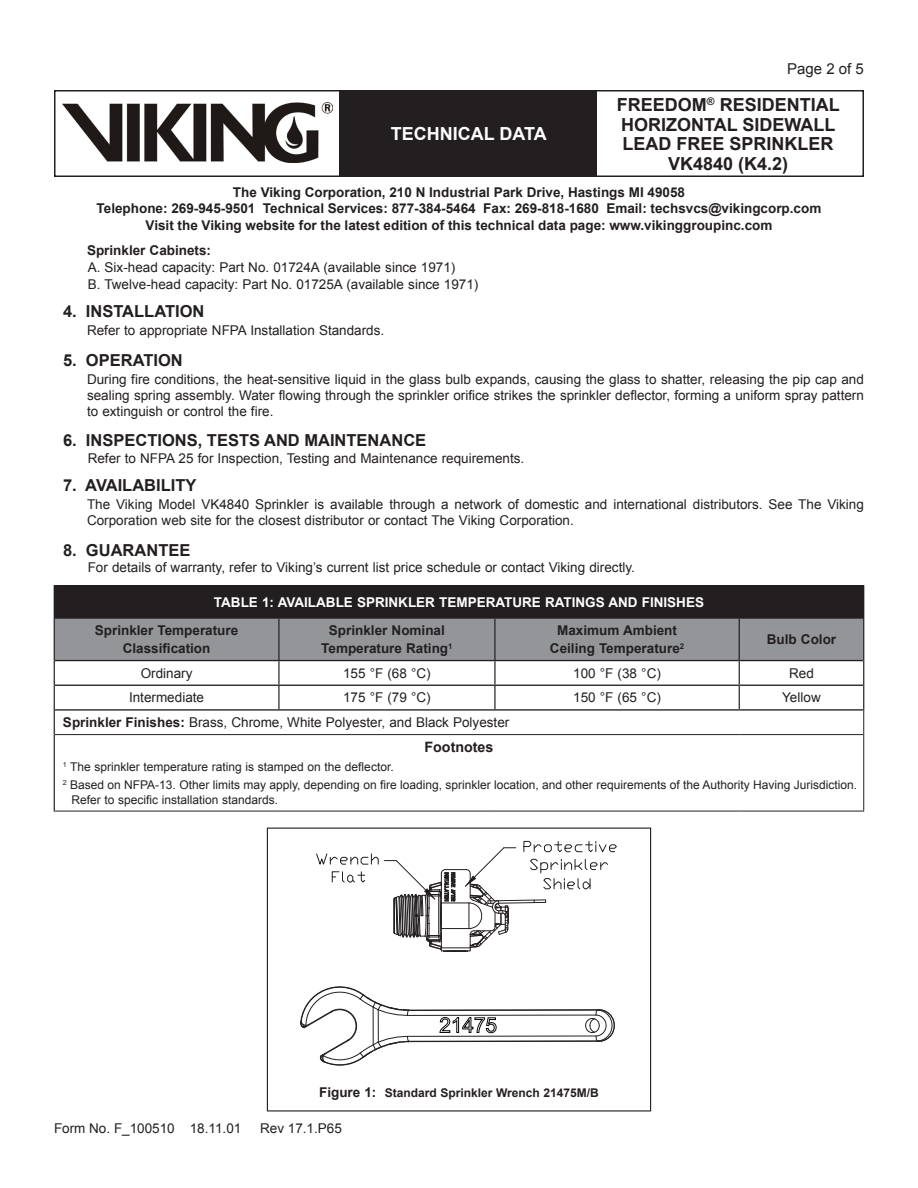
<style>
.page{position:relative;width:918px;height:1188px;background:#fff}
.page>*{position:absolute;margin:0;border:0;box-sizing:border-box;transform-origin:0 0}
.t1{font:700 18px/19.5px "Arial";color:#231f20;text-align:center}
.t2{font:700 18px "Arial";color:#fff}
.Heading{font:700 16.5px "Arial";color:#231f20}
.t3{font:15px "Arial";color:#231f20}
.Table_Text_Bold{font:700 14.25px "Arial";color:#231f20}
.Body_Text{font:13.5px/16.2px "Arial";color:#231f20;text-align:justify}
.Table_Text_Bold-2{font:700 13.5px/17.9px "Arial";color:#231f20;text-align:center}
.Technical_Data{font:13.5px "Arial";color:#231f20}
.Table_Text{font:13.5px "Arial";color:#231f20}
.Footnotes{font:13.5px "Arial";color:#231f20}
.Table_Text_Bold_Whit{font:700 13.5px "Arial";color:#fff}
.Body_Text-2{font:700 13.5px "Arial";color:#231f20}
.Footnotes-2{font:12px/15px "Arial";color:#231f20}
.Center_-_Bold{font:700 12px "Arial";color:#231f20}
.s1{font-weight:700}
.s2{font-size:13.5px}
</style>
<div class="page">
<div style="left:54px;top:90px;width:810px;height:87px;border:2px solid #231f20"></div>
<div style="left:340px;top:91px;width:257px;height:85px;background:#231f20"></div>
<img style="left:63px;top:102px;width:269px;height:60px">
<div style="left:54px;top:586px;width:810px;height:32px;background:#231f20"></div>
<hr style="left:54px;top:735px;width:1px;height:76px;background:#231f20">
<hr style="left:863px;top:735px;width:1px;height:76px;background:#231f20">
<hr style="left:54px;top:811px;width:225px;height:1px;background:#231f20">
<hr style="left:279px;top:811px;width:216px;height:1px;background:#231f20">
<hr style="left:495px;top:811px;width:244px;height:1px;background:#231f20">
<hr style="left:739px;top:811px;width:125px;height:1px;background:#231f20">
<hr style="left:54px;top:585px;width:225px;height:2px;background:#231f20">
<hr style="left:279px;top:585px;width:216px;height:2px;background:#231f20">
<hr style="left:495px;top:585px;width:244px;height:2px;background:#231f20">
<hr style="left:739px;top:585px;width:125px;height:2px;background:#231f20">
<svg style="left:54px;top:618px;width:810px;height:117px"></svg>
<div style="left:267px;top:828px;width:384px;height:284px;border:1px solid #231f20"></div>
<svg style="left:316px;top:841px;width:301px;height:111px"></svg>
<svg style="left:300px;top:986px;width:315px;height:80px"></svg>
<h1 class="t2" style="left:391px;top:121px;width:157px">TECHNICAL DATA</h1>
<p class="t3" style="left:787px;top:59px;width:78px">Page 2 of 5</p>
<h1 class="t1" style="left:617px;top:96px;width:224px">FREEDOM<sup>®</sup> RESIDENTIAL<br>HORIZONTAL SIDEWALL<br>LEAD FREE SPRINKLER<br>VK4840 (K4.2)</h1>
<p class="Table_Text_Bold-2" style="left:97px;top:185px;width:726px;line-height:16.2px">The Viking Corporation, 210 N Industrial Park Drive, Hastings MI 49058<br>Telephone: 269-945-9501 Technical Services: 877-384-5464 Fax: 269-818-1680 Email: techsvcs@vikingcorp.com<br>Visit the Viking website for the latest edition of this technical data page: www.vikinggroupinc.com</p>
<p class="Body_Text-2" style="left:87px;top:241px;width:126px">Sprinkler Cabinets:</p>
<p class="Technical_Data" style="left:88px;top:259px;width:369px">A. Six-head capacity: Part No. 01724A (available since 1971)</p>
<p class="Technical_Data" style="left:88px;top:275px;width:392px">B. Twelve-head capacity: Part No. 01725A (available since 1971)</p>
<p class="Heading" style="left:63px;top:301px;width:143px">4. INSTALLATION</p>
<p class="Body_Text" style="left:87px;top:323px;width:299px">Refer to appropriate NFPA Installation Standards.</p>
<p class="Heading" style="left:63px;top:349px;width:121px">5. OPERATION</p>
<p class="Body_Text" style="left:87px;top:371px;width:778px">During fire conditions, the heat-sensitive liquid in the glass bulb expands, causing the glass to shatter, releasing the pip cap and sealing spring assembly. Water flowing through the sprinkler orifice strikes the sprinkler deflector, forming a uniform spray pattern to extinguish or control the fire.</p>
<p class="Heading" style="left:63px;top:430px;width:365px">6. INSPECTIONS, TESTS AND MAINTENANCE</p>
<p class="Technical_Data" style="left:88px;top:449px;width:438px">Refer to NFPA 25 for Inspection, Testing and Maintenance requirements.</p>
<p class="Heading" style="left:63px;top:475px;width:135px">7. AVAILABILITY</p>
<p class="Body_Text" style="left:87px;top:496px;width:778px">The Viking Model VK4840 Sprinkler is available through a network of domestic and international distributors. See The Viking<br>Corporation web site for the closest distributor or contact The Viking Corporation.</p>
<p class="Heading" style="left:63px;top:539px;width:129px">8. GUARANTEE</p>
<p class="Technical_Data" style="left:88px;top:558px;width:549px">For details of warranty, refer to Viking’s current list price schedule or contact Viking directly.</p>
<p class="Table_Text_Bold_Whit" style="left:214px;top:593px;width:492px">TABLE 1: AVAILABLE SPRINKLER TEMPERATURE RATINGS AND FINISHES</p>
<p class="Table_Text_Bold-2" style="left:95px;top:622px;width:145px">Sprinkler Temperature<br>Classification</p>
<p class="Table_Text_Bold-2" style="left:321px;top:622px;width:133px">Sprinkler Nominal<br>Temperature Rating<sup>1</sup></p>
<p class="Table_Text_Bold-2" style="left:550px;top:622px;width:136px">Maximum Ambient<br>Ceiling Temperature<sup>2</sup></p>
<p class="Table_Text_Bold-2" style="left:767px;top:631px;width:71px">Bulb Color</p>
<p class="Table_Text" style="left:141px;top:664px;width:53px">Ordinary</p>
<p class="Table_Text" style="left:343px;top:664px;width:89px">155 °F (68 °C)</p>
<p class="Table_Text" style="left:573px;top:664px;width:89px">100 °F (38 °C)</p>
<p class="Table_Text" style="left:789px;top:664px;width:26px">Red</p>
<p class="Table_Text" style="left:129px;top:689px;width:77px">Intermediate</p>
<p class="Table_Text" style="left:343px;top:689px;width:89px">175 °F (79 °C)</p>
<p class="Table_Text" style="left:573px;top:689px;width:89px">150 °F (65 °C)</p>
<p class="Table_Text" style="left:782px;top:689px;width:40px">Yellow</p>
<p class="Footnotes" style="left:63px;top:714px;width:448px"><span class="s1">Sprinkler Finishes:</span> Brass, Chrome, White Polyester, and Black Polyester</p>
<p class="Table_Text_Bold" style="left:424px;top:738px;width:71px">Footnotes</p>
<p class="Footnotes-2" style="left:63px;top:759px;width:332px"><sup>1</sup> The sprinkler temperature rating is stamped on the deflector.</p>
<p class="Footnotes-2" style="left:71px;top:777px;width:787px;text-indent:-9px"><sup>2</sup> Based on NFPA-13. Other limits may apply, depending on fire loading, sprinkler location, and other requirements of the Authority Having Jurisdiction.<br>Refer to specific installation standards.</p>
<p class="Center_-_Bold" style="left:319px;top:1085px;width:281px"><span class="s2">Figure 1:</span> Standard Sprinkler Wrench 21475M/B</p>
<p class="Body_Text" style="left:54px;top:1120px;width:189px">Form No. F_100510 18.11.01</p>
<p class="Body_Text" style="left:260px;top:1120px;width:83px">Rev 17.1.P65</p>
</div>
